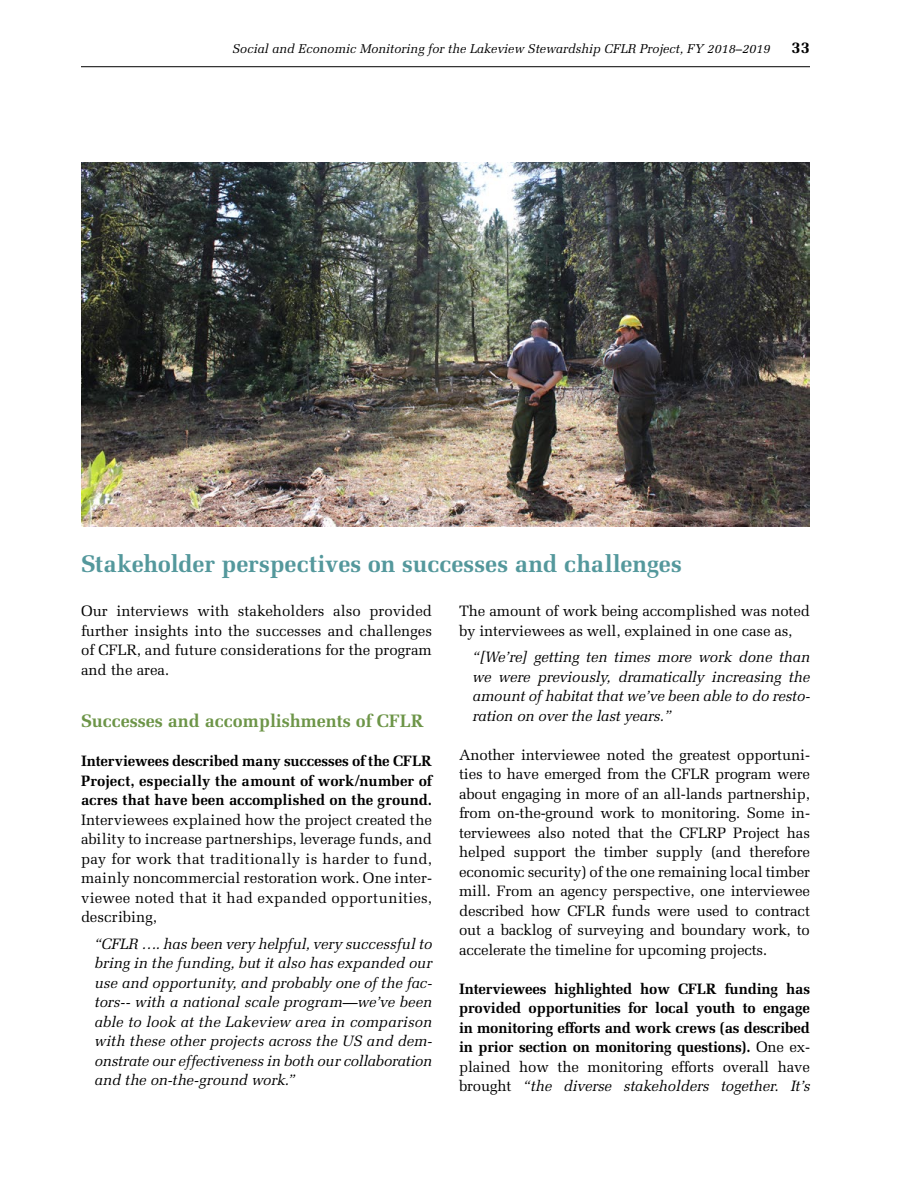
<style>
.page{position:relative;width:918px;height:1188px;background:#fff}
.page>*{position:absolute;margin:0;border:0;box-sizing:border-box;transform-origin:0 0}
.t1{font:700 24px "Melior";color:#54989c}
.t2{font:700 18px "Melior";color:#6d9548}
.t3{font:700 16.5px "Melior";color:#000}
.t4{font:15px/19.5px "Melior";letter-spacing:-.01em;color:#000;text-align:justify}
.t5{font:italic 15px/19.5px "Melior";letter-spacing:-.01em;color:#000;text-align:justify}
.t6{font:700 15px/19.5px "Melior";letter-spacing:-.01em;color:#000;text-align:justify}
.t7{font:italic 12.75px "Melior";color:#000}
.s1{font-weight:400}
.s2{font-weight:400;font-style:italic}
</style>
<div class="page">
<hr style="left:81px;top:66px;width:729px;height:1px;background:#000">
<img style="left:81px;top:162px;width:729px;height:364px">
<p class="t7" style="left:232px;top:41px;width:540px">Social and Economic Monitoring for the Lakeview Stewardship CFLR Project, FY 2018–2019</p>
<p class="t3" style="left:792px;top:37px;width:20px">33</p>
<h1 class="t1" style="left:81px;top:550px;width:602px">Stakeholder perspectives on successes and challenges</h1>
<p class="t4" style="left:81px;top:602px;width:352px">Our interviews with stakeholders also provided further insights into the successes and challenges of CFLR, and future considerations for the program and the area.</p>
<p class="t2" style="left:81px;top:710px;width:344px">Successes and accomplishments of CFLR</p>
<p class="t6" style="left:81px;top:751px;width:353px">Interviewees described many successes of the CFLR Project, especially the amount of work/number of acres that have been accomplished on the ground.</p>
<p class="t4" style="left:81px;top:810px;width:353px">Interviewees explained how the project created the ability to increase partnerships, leverage funds, and pay for work that traditionally is harder to fund, mainly noncommercial restoration work. One inter&shy;viewee noted that it had expanded opportunities, describing,</p>
<p class="t5" style="left:94px;top:934px;width:339px">“CFLR …. has been very helpful, very successful to bring in the funding, but it also has expanded our use and opportunity, and probably one of the fac&shy;tors-- with a national scale program—we’ve been able to look at the Lakeview area in comparison with these other projects across the US and dem&shy;onstrate our effectiveness in both our collaboration and the on-the-ground work.”</p>
<p class="t4" style="left:459px;top:602px;width:353px">The amount of work being accomplished was noted by interviewees as well, explained in one case as,</p>
<p class="t5" style="left:472px;top:647px;width:339px">“[We’re] getting ten times more work done than we were previously, dramatically increasing the amount of habitat that we’ve been able to do resto&shy;ration on over the last years.”</p>
<p class="t4" style="left:459px;top:745px;width:353px">Another interviewee noted the greatest opportuni&shy;ties to have emerged from the CFLR program were about engaging in more of an all-lands partnership, from on-the-ground work to monitoring. Some in&shy;terviewees also noted that the CFLRP Project has helped support the timber supply (and therefore economic security) of the one remaining local timber mill. From an agency perspective, one interviewee described how CFLR funds were used to contract out a backlog of surveying and boundary work, to accelerate the timeline for upcoming projects.</p>
<p class="t6" style="left:459px;top:979px;width:353px">Interviewees highlighted how CFLR funding has provided opportunities for local youth to engage in monitoring efforts and work crews (as described in prior section on monitoring questions). <span class="s1">One ex&shy;plained how the monitoring efforts overall have brought</span> <span class="s2">“the diverse stakeholders together. It’s</span></p>
</div>
